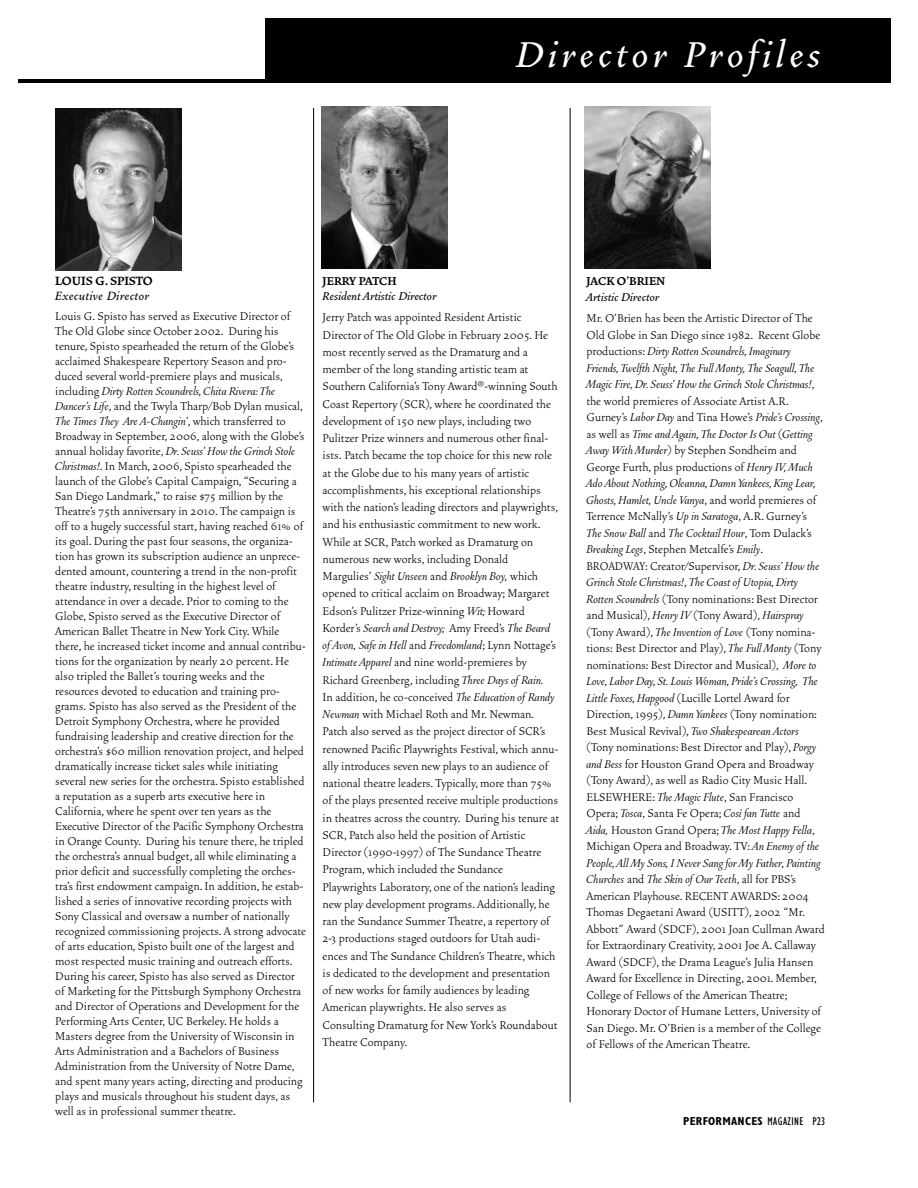
<style>
.page{position:relative;width:918px;height:1188px;background:#fff}
.page>*{position:absolute;margin:0;border:0;box-sizing:border-box;transform-origin:0 0}
.t1{font:italic 500 45px "Vendetta";letter-spacing:.1em;color:#fff}
.t2{font:italic 500 15px "Vendetta";letter-spacing:.025em;color:#000}
.t3{font:700 15px "Vendetta";color:#000}
.t4{font:300 14.25px/15px "Vendetta";color:#000}
.t5{font:italic 500 14.25px "Vendetta";color:#000}
.t6{font:700 14.25px "Vendetta";color:#000}
.t7{font:700 condensed 11.7px "Gill Sans";letter-spacing:.025em;color:#000}
.s1{font-style:italic}
.s2{font-weight:400}
</style>
<div class="page">
<img style="left:55px;top:108px;width:126px;height:162px">
<img style="left:585px;top:107px;width:126px;height:162px">
<img style="left:321px;top:106px;width:126px;height:162px">
<hr style="left:313px;top:108px;width:1px;height:994px;background:#000">
<hr style="left:570px;top:108px;width:1px;height:994px;background:#000">
<hr style="left:18px;top:79px;width:829px;height:3px;background:#000">
<div style="left:266px;top:18px;width:625px;height:64px;background:#000"></div>
<h1 class="t1" style="left:517px;top:38px;width:306px">Director Profiles</h1>
<p class="t3" style="left:55px;top:276px;width:99px">LOUIS G. SPISTO</p>
<p class="t2" style="left:55px;top:291px;width:96px">Executive Director</p>
<p class="t4" style="left:55px;top:309px;width:252px">Louis G. Spisto has served as Executive Director of The Old Globe since October 2002. During his tenure, Spisto spearheaded the return of the Globe’s acclaimed Shakespeare Repertory Season and pro&shy;duced several world-premiere plays and musicals, including <span class="s1">Dirty Rotten Scoundrels, Chita Rivera: The Dancer’s Life</span>, and the Twyla Tharp/Bob Dylan musical, <span class="s1">The Times They Are A-Changin’</span>, which transferred to Broadway in September, 2006, along with the Globe’s annual holiday favorite, <span class="s1">Dr. Seuss’ How the Grinch Stole Christmas!</span>. In March, 2006, Spisto spearheaded the launch of the Globe’s Capital Campaign, “Securing a San Diego Landmark,” to raise $75 million by the Theatre’s 75th anniversary in 2010. The campaign is off to a hugely successful start, having reached 61% of its goal. During the past four seasons, the organiza&shy;tion has grown its subscription audience an unprece&shy;dented amount, countering a trend in the non-profit theatre industry, resulting in the highest level of attendance in over a decade. Prior to coming to the Globe, Spisto served as the Executive Director of American Ballet Theatre in New York City. While there, he increased ticket income and annual contribu&shy;tions for the organization by nearly 20 percent. He also tripled the Ballet’s touring weeks and the resources devoted to education and training pro&shy;grams. Spisto has also served as the President of the Detroit Symphony Orchestra, where he provided fundraising leadership and creative direction for the orchestra’s $60 million renovation project, and helped dramatically increase ticket sales while initiating several new series for the orchestra. Spisto established a reputation as a superb arts executive here in California, where he spent over ten years as the Executive Director of the Pacific Symphony Orchestra in Orange County. During his tenure there, he tripled the orchestra’s annual budget, all while eliminating a prior deficit and successfully completing the orches&shy;tra’s first endowment campaign. In addition, he estab&shy;lished a series of innovative recording projects with Sony Classical and oversaw a number of nationally recognized commissioning projects. A strong advocate of arts education, Spisto built one of the largest and most respected music training and outreach efforts.<br>During his career, Spisto has also served as Director of Marketing for the Pittsburgh Symphony Orchestra and Director of Operations and Development for the Performing Arts Center, UC Berkeley. He holds a Masters degree from the University of Wisconsin in Arts Administration and a Bachelors of Business Administration from the University of Notre Dame, and spent many years acting, directing and producing plays and musicals throughout his student days, as well as in professional summer theatre.</p>
<p class="t6" style="left:323px;top:276px;width:76px">JERRY PATCH</p>
<p class="t5" style="left:323px;top:291px;width:115px">Resident Artistic Director</p>
<p class="t4" style="left:323px;top:310px;width:238px;line-height:17.2px">Jerry Patch was appointed Resident Artistic Director of The Old Globe in February 2005. He most recently served as the Dramaturg and a member of the long standing artistic team at Southern California’s Tony Award®-winning South Coast Repertory (SCR), where he coordinated the development of 150 new plays, including two Pulitzer Prize winners and numerous other final&shy;ists. Patch became the top choice for this new role at the Globe due to his many years of artistic accomplishments, his exceptional relationships with the nation’s leading directors and playwrights, and his enthusiastic commitment to new work.<br>While at SCR, Patch worked as Dramaturg on numerous new works, including Donald Margulies’ <span class="s1">Sight Unseen</span> and <span class="s1">Brooklyn Boy,</span> which opened to critical acclaim on Broadway; Margaret Edson’s Pulitzer Prize-winning <span class="s1">Wit;</span> Howard Korder’s <span class="s1">Search and Destroy;</span> Amy Freed’s <span class="s1">The Beard of Avon, Safe in Hell</span> and <span class="s1">Freedomland</span>; Lynn Nottage’s <span class="s1">Intimate Apparel</span> and nine world-premieres by Richard Greenberg, including <span class="s1">Three Days of Rain.<br></span>In addition, he co-conceived <span class="s1">The Education of Randy Newman</span> with Michael Roth and Mr. Newman.<br>Patch also served as the project director of SCR’s renowned Pacific Playwrights Festival, which annu&shy;ally introduces seven new plays to an audience of national theatre leaders. Typically, more than 75% of the plays presented receive multiple productions in theatres across the country. During his tenure at SCR, Patch also held the position of Artistic Director (1990-1997) of The Sundance Theatre Program, which included the Sundance Playwrights Laboratory, one of the nation’s leading new play development programs. Additionally, he ran the Sundance Summer Theatre, a repertory of 2-3 productions staged outdoors for Utah audi&shy;ences and The Sundance Children’s Theatre, which is dedicated to the development and presentation of new works for family audiences by leading American playwrights. He also serves as Consulting Dramaturg for New York’s Roundabout Theatre Company.</p>
<p class="t6" style="left:586px;top:276px;width:80px">JACK O’BRIEN</p>
<p class="t5" style="left:586px;top:292px;width:74px">Artistic Director</p>
<p class="t4" style="left:586px;top:311px;width:240px;line-height:16.5px">Mr. O’Brien has been the Artistic Director of The Old Globe in San Diego since 1982. Recent Globe productions: <span class="s1">Dirty Rotten Scoundrels, Imaginary Friends, Twelfth Night, The Full Monty, The Seagull, The Magic Fire, Dr. Seuss’ How the Grinch Stole Christmas!</span>, the world premieres of Associate Artist A.R.<br>Gurney’s <span class="s1">Labor Day</span> and Tina Howe’s <span class="s1">Pride’s Crossing</span>, as well as <span class="s1">Time and Again, The Doctor Is Out</span> (<span class="s1">Getting Away With Murder</span>) by Stephen Sondheim and George Furth, plus productions of <span class="s1">Henry IV, Much Ado About Nothing, Oleanna, Damn Yankees, King Lear, Ghosts, Hamlet, Uncle Vanya</span>, and world premieres of Terrence McNally’s <span class="s1">Up in Saratoga</span>, A.R. Gurney’s <span class="s1">The Snow Ball</span> and <span class="s1">The Cocktail Hour</span>, Tom Dulack’s <span class="s1">Breaking Legs</span>, Stephen Metcalfe’s <span class="s1">Emily</span>.<br>BROADWAY: Creator/Supervisor, <span class="s1">Dr. Seuss’ How the Grinch Stole Christmas!</span>, <span class="s1">The Coast of Utopia, Dirty Rotten Scoundrels</span> (Tony nominations: Best Director and Musical), <span class="s1">Henry IV</span> (Tony Award), <span class="s1">Hairspray </span>(Tony Award), <span class="s1">The Invention of Love</span> (Tony nomina&shy;tions: Best Director and Play), <span class="s1">The Full Monty</span> (Tony nominations: Best Director and Musical), <span class="s1">More to Love, Labor Day, St. Louis Woman, Pride’s Crossing, The Little Foxes, Hapgood</span> (Lucille Lortel Award for Direction, 1995), <span class="s1">Damn Yankees (</span>Tony nomination:<br>Best Musical Revival), <span class="s1">Two Shakespearean Actors </span>(Tony nominations: Best Director and Play), <span class="s1">Porgy and Bess</span> for Houston Grand Opera and Broadway (Tony Award), as well as Radio City Music Hall.<br>ELSEWHERE: <span class="s1">The Magic Flute</span>, San Francisco Opera; <span class="s1">Tosca</span>, Santa Fe Opera; <span class="s1">Così fan Tutte</span> and <span class="s1">Aida,</span> Houston Grand Opera; <span class="s1">The Most Happy Fella</span>, Michigan Opera and Broadway. TV: <span class="s1">An Enemy of the People, All My Sons, I Never Sang for My Father, Painting Churches</span> and <span class="s1">The Skin of Our Teeth</span>, all for PBS’s American Playhouse. RECENT AWARDS: 2004<br>Thomas Degaetani Award (USITT), 2002 “Mr.<br>Abbott” Award (SDCF), 2001 Joan Cullman Award for Extraordinary Creativity, 2001 Joe A. Callaway Award (SDCF), the Drama League’s Julia Hansen Award for Excellence in Directing, 2001. Member, College of Fellows of the American Theatre; Honorary Doctor of Humane Letters, University of San Diego. Mr. O’Brien is a member of the College of Fellows of the American Theatre.</p>
<p class="t7" style="left:683px;top:1117px;width:144px">PERFORMANCES <span class="s2">MAGAZINE P23</span></p>
</div>
